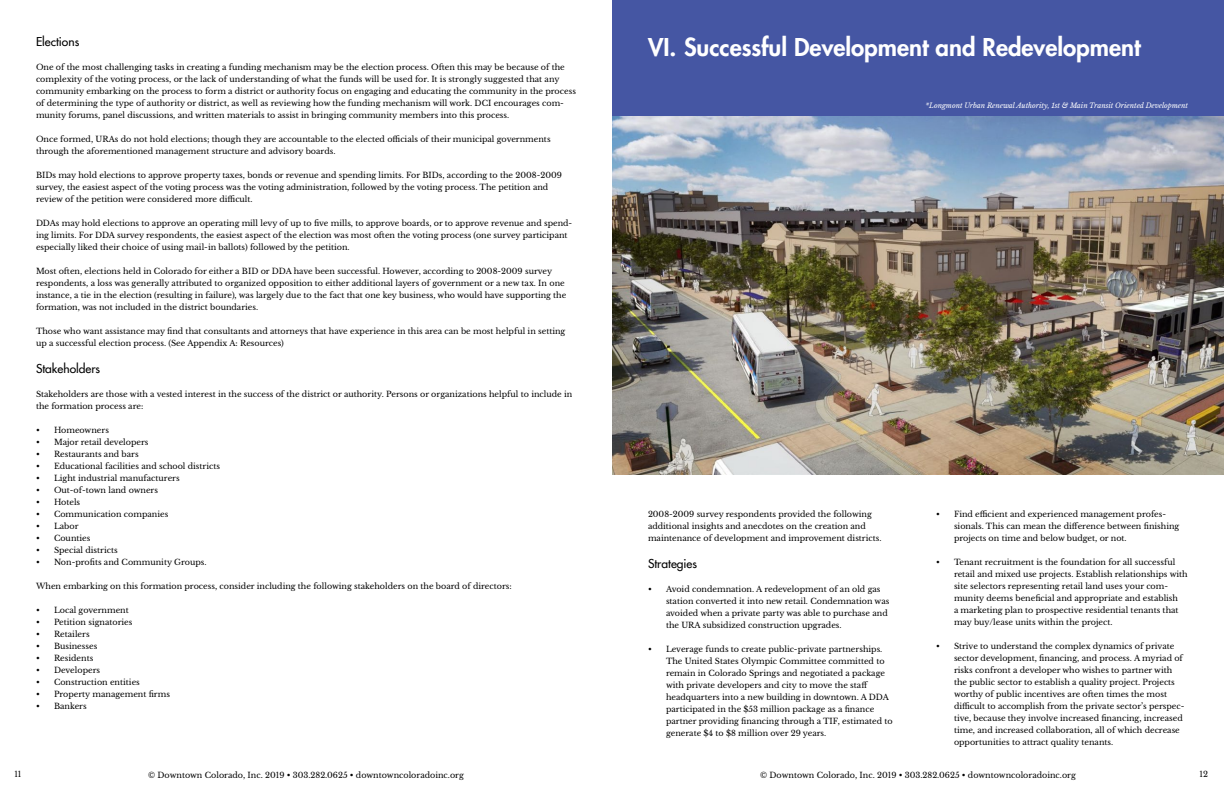
<style>
.page{position:relative;width:1224px;height:792px;background:#fff}
.page>*{position:absolute;margin:0;border:0;box-sizing:border-box;transform-origin:0 0}
.t1{font:800 24px "Futura";color:#fff}
.t2{font:500 12px "Futura";color:#000}
.t3{font:8px/12px "Libre Baskerville";color:#000}
.t4{font:italic 7px "Libre Baskerville";color:#fff}
</style>
<div class="page">
<img style="left:612px;top:115px;width:612px;height:359px">
<div style="left:612px;top:0;width:612px;height:115px;background:#4556a3"></div>
<h2 class="t2" style="left:36px;top:34px;width:45px">Elections</h2>
<p class="t3" style="left:36px;top:62px;width:541px">One of the most challenging tasks in creating a funding mechanism may be the election process. Often this may be because of the complexity of the voting process, or the lack of understanding of what the funds will be used for. It is strongly suggested that any community embarking on the process to form a district or authority focus on engaging and educating the community in the process of determining the type of authority or district, as well as reviewing how the funding mechanism will work. DCI encourages com&shy;munity forums, panel discussions, and written materials to assist in bringing community members into this process.</p>
<p class="t3" style="left:36px;top:134px;width:516px">Once formed, URAs do not hold elections; though they are accountable to the elected officials of their municipal governments through the aforementioned management structure and advisory boards.</p>
<p class="t3" style="left:36px;top:170px;width:527px">BIDs may hold elections to approve property taxes, bonds or revenue and spending limits. For BIDs, according to the 2008-2009 survey, the easiest aspect of the voting process was the voting administration, followed by the voting process. The petition and review of the petition were considered more difficult.</p>
<p class="t3" style="left:36px;top:218px;width:538px">DDAs may hold elections to approve an operating mill levy of up to five mills, to approve boards, or to approve revenue and spend&shy;ing limits. For DDA survey respondents, the easiest aspect of the election was most often the voting process (one survey participant especially liked their choice of using mail-in ballots) followed by the petition.</p>
<p class="t3" style="left:36px;top:266px;width:532px">Most often, elections held in Colorado for either a BID or DDA have been successful. However, according to 2008-2009 survey respondents, a loss was generally attributed to organized opposition to either additional layers of government or a new tax. In one instance, a tie in the election (resulting in failure), was largely due to the fact that one key business, who would have supporting the formation, was not included in the district boundaries.</p>
<p class="t3" style="left:36px;top:326px;width:531px">Those who want assistance may find that consultants and attorneys that have experience in this area can be most helpful in setting up a successful election process. (See Appendix A: Resources)</p>
<h2 class="t2" style="left:36px;top:361px;width:66px">Stakeholders</h2>
<p class="t3" style="left:36px;top:388px;width:538px">Stakeholders are those with a vested interest in the success of the district or authority. Persons or organizations helpful to include in the formation process are:</p>
<p class="t3" style="left:36px;top:424px;width:75px">• Homeowners</p>
<p class="t3" style="left:36px;top:436px;width:114px">• Major retail developers</p>
<p class="t3" style="left:36px;top:448px;width:104px">• Restaurants and bars</p>
<p class="t3" style="left:36px;top:460px;width:186px">• Educational facilities and school districts</p>
<p class="t3" style="left:36px;top:472px;width:145px">• Light industrial manufacturers</p>
<p class="t3" style="left:36px;top:484px;width:124px">• Out-of-town land owners</p>
<p class="t3" style="left:36px;top:496px;width:46px">• Hotels</p>
<p class="t3" style="left:36px;top:508px;width:134px">• Communication companies</p>
<p class="t3" style="left:36px;top:520px;width:44px">• Labor</p>
<p class="t3" style="left:36px;top:532px;width:56px">• Counties</p>
<p class="t3" style="left:36px;top:544px;width:83px">• Special districts</p>
<p class="t3" style="left:36px;top:556px;width:172px">• Non-profits and Community Groups.</p>
<p class="t3" style="left:36px;top:580px;width:477px">When embarking on this formation process, consider including the following stakeholders on the board of directors:</p>
<p class="t3" style="left:36px;top:604px;width:94px">• Local government</p>
<p class="t3" style="left:36px;top:616px;width:98px">• Petition signatories</p>
<p class="t3" style="left:36px;top:628px;width:55px">• Retailers</p>
<p class="t3" style="left:36px;top:640px;width:63px">• Businesses</p>
<p class="t3" style="left:36px;top:652px;width:59px">• Residents</p>
<p class="t3" style="left:36px;top:664px;width:66px">• Developers</p>
<p class="t3" style="left:36px;top:676px;width:105px">• Construction entities</p>
<p class="t3" style="left:36px;top:688px;width:136px">• Property management firms</p>
<p class="t3" style="left:36px;top:700px;width:52px">• Bankers</p>
<h1 class="t1" style="left:648px;top:32px;width:494px">VI. Successful Development and Redevelopment</h1>
<p class="t4" style="left:926px;top:102px;width:264px">*Longmont Urban Renewal Authority, 1st &amp; Main Transit Oriented Development</p>
<p class="t3" style="left:648px;top:508px;width:235px">2008-2009 survey respondents provided the following additional insights and anecdotes on the creation and maintenance of development and improvement districts.</p>
<h2 class="t2" style="left:648px;top:556px;width:51px">Strategies</h2>
<p class="t3" style="left:666px;top:583px;width:225px;text-indent:-18px">• Avoid condemnation. A redevelopment of an old gas station converted it into new retail. Condemnation was avoided when a private party was able to purchase and the URA subsidized construction upgrades.</p>
<p class="t3" style="left:666px;top:643px;width:228px;text-indent:-18px">• Leverage funds to create public-private partnerships.<br>The United States Olympic Committee committed to remain in Colorado Springs and negotiated a package with private developers and city to move the staff headquarters into a new building in downtown. A DDA participated in the $53 million package as a finance partner providing financing through a TIF, estimated to generate $4 to $8 million over 29 years.</p>
<p class="t3" style="left:954px;top:508px;width:227px;text-indent:-18px">• Find efficient and experienced management profes&shy;sionals. This can mean the difference between finishing projects on time and below budget, or not.</p>
<p class="t3" style="left:954px;top:556px;width:235px;text-indent:-18px">• Tenant recruitment is the foundation for all successful retail and mixed use projects. Establish relationships with site selectors representing retail land uses your com&shy;munity deems beneficial and appropriate and establish<br>a marketing plan to prospective residential tenants that may buy/lease units within the project.</p>
<p class="t3" style="left:954px;top:640px;width:232px;text-indent:-18px">• Strive to understand the complex dynamics of private sector development, financing, and process. A myriad of risks confront a developer who wishes to partner with the public sector to establish a quality project. Projects worthy of public incentives are often times the most difficult to accomplish from the private sector’s perspec&shy;tive, because they involve increased financing, increased time, and increased collaboration, all of which decrease opportunities to attract quality tenants.</p>
<p class="t3" style="left:14px;top:769px;width:9px">11</p>
<p class="t3" style="left:148px;top:769px;width:317px">© Downtown Colorado, Inc. 2019 • 303.282.0625 • downtowncoloradoinc.org</p>
<p class="t3" style="left:760px;top:769px;width:317px">© Downtown Colorado, Inc. 2019 • 303.282.0625 • downtowncoloradoinc.org</p>
<p class="t3" style="left:1200px;top:769px;width:10px">12</p>
</div>
